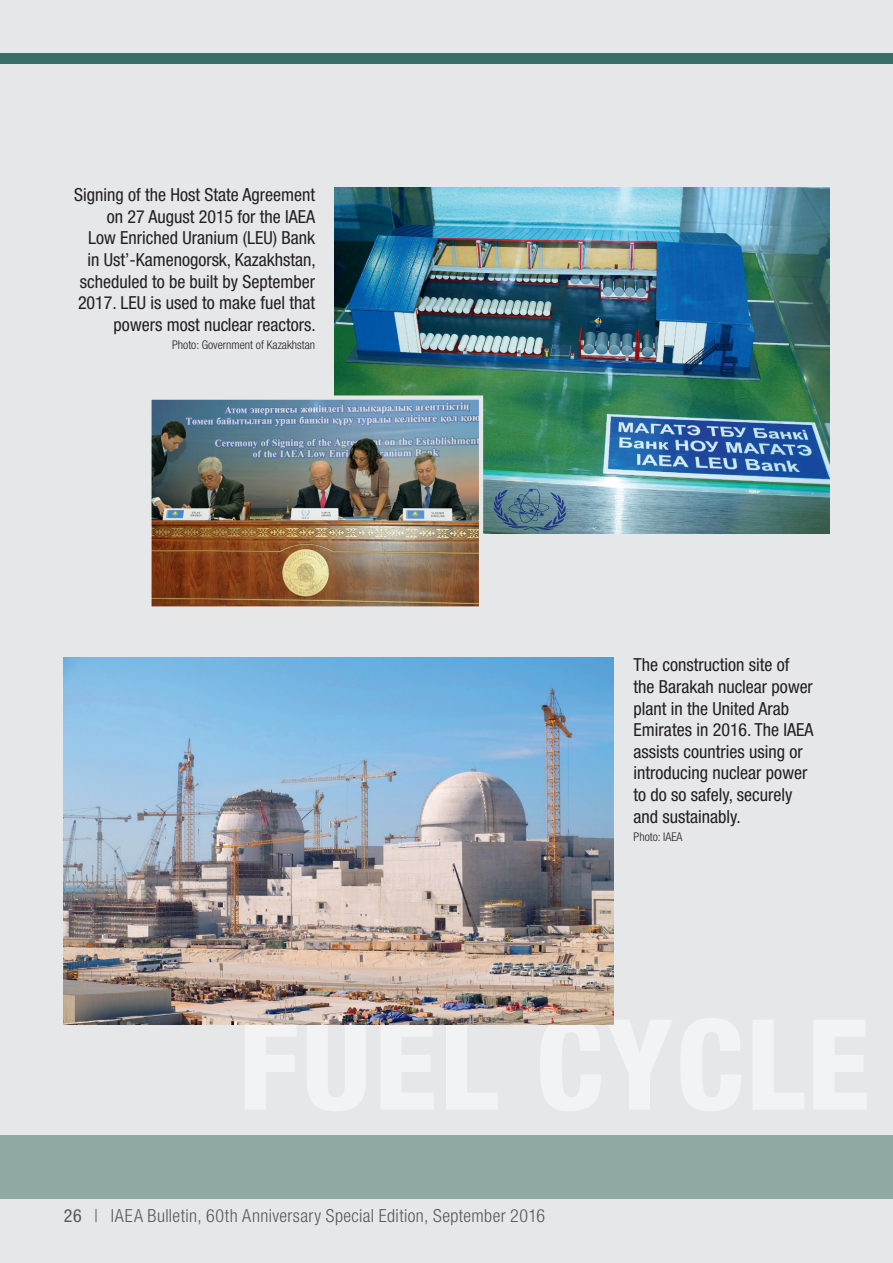
<style>
.page{position:relative;width:893px;height:1263px;background:#e6e7e9}
.page>*{position:absolute;margin:0;border:0;box-sizing:border-box;transform-origin:0 0}
.t1{font:condensed 18px/21.6px "Helvetica Neue";color:#231f20;text-align:right}
.t2{font:300 condensed 18px "Helvetica Neue";letter-spacing:.025em;color:#57585a}
.t3{font:300 condensed 12px "Helvetica Neue";color:#231f20}
.s1{font-weight:400}
</style>
<div class="page">
<div style="left:0;top:1135px;width:893px;height:64px;background:#8faaa5"></div>
<div style="left:0;top:53px;width:893px;height:11px;background:#387069"></div>
<img style="left:335px;top:187px;width:494px;height:346px">
<img style="left:151px;top:395px;width:332px;height:212px">
<img style="left:63px;top:657px;width:550px;height:367px">
<p class="t1" style="left:74px;top:184px;width:243px">Signing of the Host State Agreement on 27 August 2015 for the IAEA<br>Low Enriched Uranium (LEU) Bank in Ust’-Kamenogorsk, Kazakhstan, scheduled to be built by September<br>2017. LEU is used to make fuel that powers most nuclear reactors.</p>
<p class="t3" style="left:172px;top:338px;width:145px">Photo: Government of Kazakhstan</p>
<p class="t1" style="left:634px;top:654px;width:181px;text-align:left">The construction site of the Barakah nuclear power plant in the United Arab<br>Emirates in 2016. The IAEA assists countries using or introducing nuclear power to do so safely, securely and sustainably.</p>
<p class="t3" style="left:634px;top:830px;width:51px">Photo: IAEA</p>
<p class="t2" style="left:64px;top:1205px;width:483px"><span class="s1">26</span> | IAEA Bulletin, 60th Anniversary Special Edition, September 2016</p>
</div>
